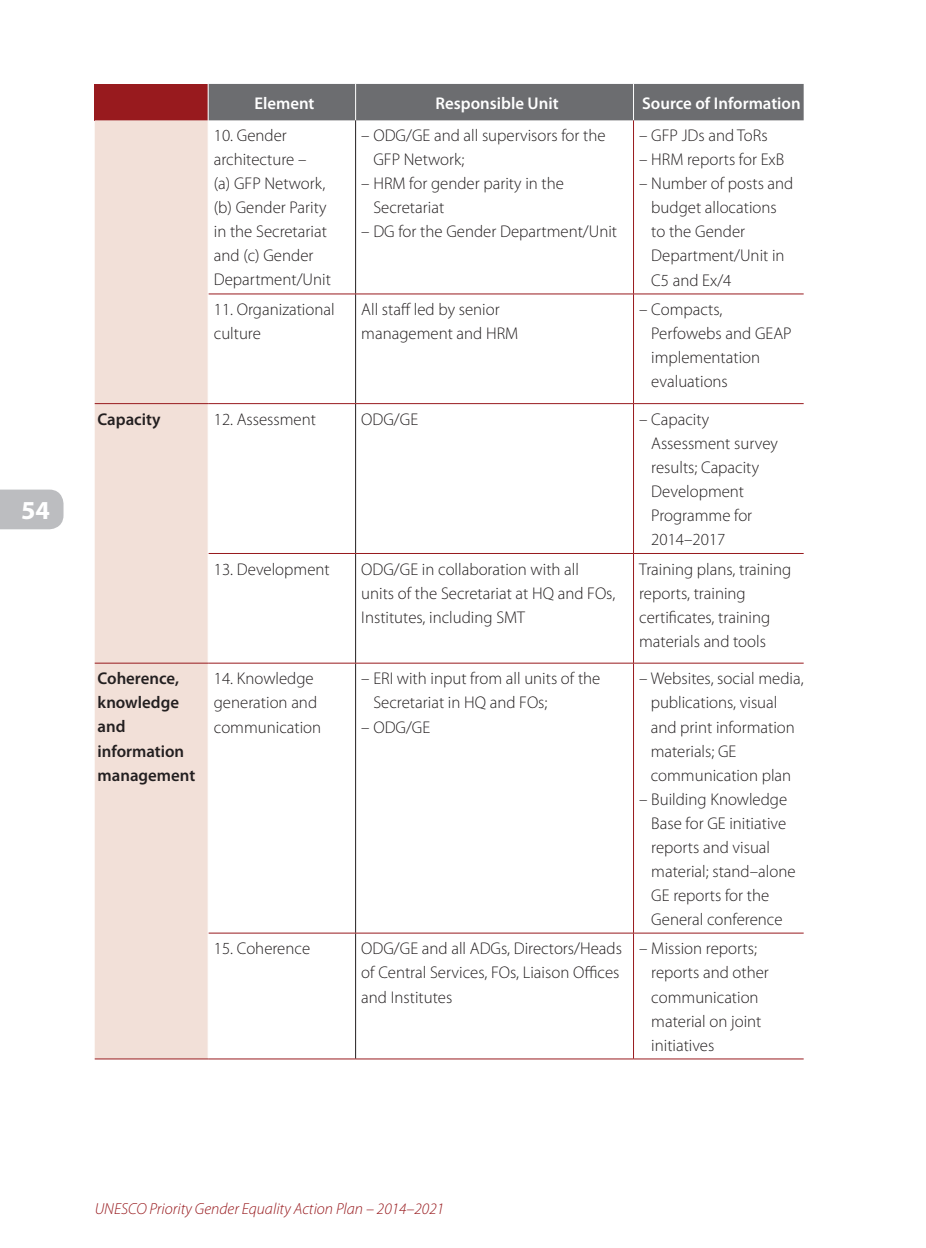
<style>
.page{position:relative;width:926px;height:1248px;background:#fff}
.page>*{position:absolute;margin:0;border:0;box-sizing:border-box;transform-origin:0 0}
.t1{font:700 26px "Myriad Pro";color:#fff}
.t2{font:300 17px/24px "Myriad Pro";color:#231f20}
.t3{font:600 17px/24px "Myriad Pro";color:#231f20}
.t4{font:600 17px "Myriad Pro";color:#fff}
.t5{font:italic 300 16px "Myriad Pro";color:#981a1e}
</style>
<div class="page">
<div style="left:0;top:489px;width:63px;height:40px;background:#bcbdc0"></div>
<div style="left:95px;top:84px;width:113px;height:36px;background:#981a1e"></div>
<div style="left:209px;top:84px;width:594px;height:36px;background:#6c6d70"></div>
<div style="left:95px;top:120px;width:113px;height:938px;background:#f2e0d8"></div>
<hr style="left:355px;top:84px;width:1px;height:36px;background:#fff">
<hr style="left:355px;top:120px;width:1px;height:173px;background:#231f20">
<hr style="left:355px;top:294px;width:1px;height:109px;background:#231f20">
<hr style="left:355px;top:404px;width:1px;height:149px;background:#231f20">
<hr style="left:355px;top:553px;width:1px;height:109px;background:#231f20">
<hr style="left:355px;top:663px;width:1px;height:269px;background:#231f20">
<hr style="left:355px;top:933px;width:1px;height:125px;background:#231f20">
<hr style="left:633px;top:84px;width:1px;height:36px;background:#fff">
<hr style="left:633px;top:120px;width:1px;height:173px;background:#981a1e">
<hr style="left:95px;top:403px;width:113px;height:1px;background:#981a1e">
<hr style="left:209px;top:293px;width:146px;height:1px;background:#981a1e">
<hr style="left:208px;top:403px;width:147px;height:1px;background:#981a1e">
<hr style="left:209px;top:553px;width:146px;height:1px;background:#981a1e">
<hr style="left:355px;top:293px;width:278px;height:1px;background:#981a1e">
<hr style="left:355px;top:403px;width:278px;height:1px;background:#981a1e">
<hr style="left:355px;top:553px;width:278px;height:1px;background:#981a1e">
<hr style="left:633px;top:294px;width:1px;height:109px;background:#981a1e">
<hr style="left:633px;top:404px;width:1px;height:149px;background:#981a1e">
<hr style="left:633px;top:553px;width:1px;height:109px;background:#981a1e">
<hr style="left:633px;top:293px;width:170px;height:1px;background:#981a1e">
<hr style="left:633px;top:403px;width:170px;height:1px;background:#981a1e">
<hr style="left:633px;top:553px;width:170px;height:1px;background:#981a1e">
<hr style="left:95px;top:662px;width:113px;height:1px;background:#981a1e">
<hr style="left:95px;top:1058px;width:113px;height:1px;background:#981a1e">
<hr style="left:208px;top:662px;width:147px;height:1px;background:#981a1e">
<hr style="left:209px;top:932px;width:146px;height:1px;background:#981a1e">
<hr style="left:208px;top:1058px;width:147px;height:1px;background:#981a1e">
<hr style="left:355px;top:662px;width:278px;height:1px;background:#981a1e">
<hr style="left:355px;top:932px;width:278px;height:1px;background:#981a1e">
<hr style="left:355px;top:1058px;width:278px;height:1px;background:#981a1e">
<hr style="left:633px;top:663px;width:1px;height:269px;background:#981a1e">
<hr style="left:633px;top:933px;width:1px;height:125px;background:#981a1e">
<hr style="left:633px;top:662px;width:170px;height:1px;background:#981a1e">
<hr style="left:633px;top:932px;width:170px;height:1px;background:#981a1e">
<hr style="left:633px;top:1058px;width:170px;height:1px;background:#981a1e">
<h1 class="t1" style="left:21px;top:501px;width:30px">54</h1>
<p class="t4" style="left:254px;top:92px;width:62px">Element</p>
<p class="t4" style="left:435px;top:92px;width:125px">Responsible Unit</p>
<p class="t4" style="left:642px;top:92px;width:160px">Source of Information</p>
<p class="t2" style="left:214px;top:123px;width:119px">10. Gender architecture –<br>(a) GFP Network, (b) Gender Parity in the Secretariat and (c) Gender<br>Department/Unit</p>
<p class="t2" style="left:373px;top:123px;width:234px;text-indent:-12px">– ODG/GE and all supervisors for the<br>GFP Network;</p>
<p class="t2" style="left:639px;top:123px;width:130px">– GFP JDs and ToRs</p>
<p class="t2" style="left:639px;top:147px;width:147px">– HRM reports for ExB</p>
<p class="t2" style="left:651px;top:171px;width:144px;text-indent:-12px">– Number of posts and budget allocations to the Gender<br>Department/Unit in<br>C5 and Ex/4</p>
<p class="t2" style="left:373px;top:171px;width:192px;text-indent:-12px">– HRM for gender parity in the<br>Secretariat</p>
<p class="t2" style="left:361px;top:219px;width:257px">– DG for the Gender Department/Unit</p>
<p class="t2" style="left:214px;top:297px;width:122px">11. Organizational culture</p>
<p class="t2" style="left:361px;top:297px;width:158px">All staff led by senior management and HRM</p>
<p class="t2" style="left:651px;top:297px;width:142px;text-indent:-12px">– Compacts,<br>Perfowebs and GEAP implementation evaluations</p>
<p class="t3" style="left:98px;top:406px;width:64px">Capacity</p>
<p class="t2" style="left:214px;top:407px;width:104px">12. Assessment</p>
<p class="t2" style="left:361px;top:407px;width:58px">ODG/GE</p>
<p class="t2" style="left:651px;top:407px;width:128px;text-indent:-12px">– Capacity<br>Assessment survey results; Capacity<br>Development<br>Programme for<br>2014–2017</p>
<p class="t2" style="left:214px;top:557px;width:117px">13. Development</p>
<p class="t2" style="left:361px;top:557px;width:255px">ODG/GE in collaboration with all units of the Secretariat at HQ and FOs,<br>Institutes, including SMT</p>
<p class="t2" style="left:639px;top:557px;width:153px">Training plans, training reports, training certificates, training materials and tools</p>
<p class="t3" style="left:98px;top:666px;width:99px">Coherence, knowledge and information management</p>
<p class="t2" style="left:214px;top:666px;width:109px">14. Knowledge generation and communication</p>
<p class="t2" style="left:373px;top:666px;width:228px;text-indent:-12px">– ERI with input from all units of the<br>Secretariat in HQ and FOs;</p>
<p class="t2" style="left:650px;top:666px;width:154px;text-indent:-12px">– Websites, social media, publications, visual and print information materials; GE communication plan</p>
<p class="t2" style="left:651px;top:786px;width:146px;text-indent:-12px">– Building Knowledge<br>Base for GE initiative reports and visual material; stand–alone<br>GE reports for the<br>General conference</p>
<p class="t2" style="left:361px;top:714px;width:71px">– ODG/GE</p>
<p class="t2" style="left:214px;top:936px;width:98px">15. Coherence</p>
<p class="t2" style="left:361px;top:936px;width:262px">ODG/GE and all ADGs, Directors/Heads of Central Services, FOs, Liaison Offices and Institutes</p>
<p class="t2" style="left:651px;top:936px;width:119px;text-indent:-12px">– Mission reports; reports and other communication material on joint initiatives</p>
<p class="t5" style="left:95px;top:1198px;width:351px">UNESCO Priority Gender Equality Action Plan – 2014–2021</p>
</div>
